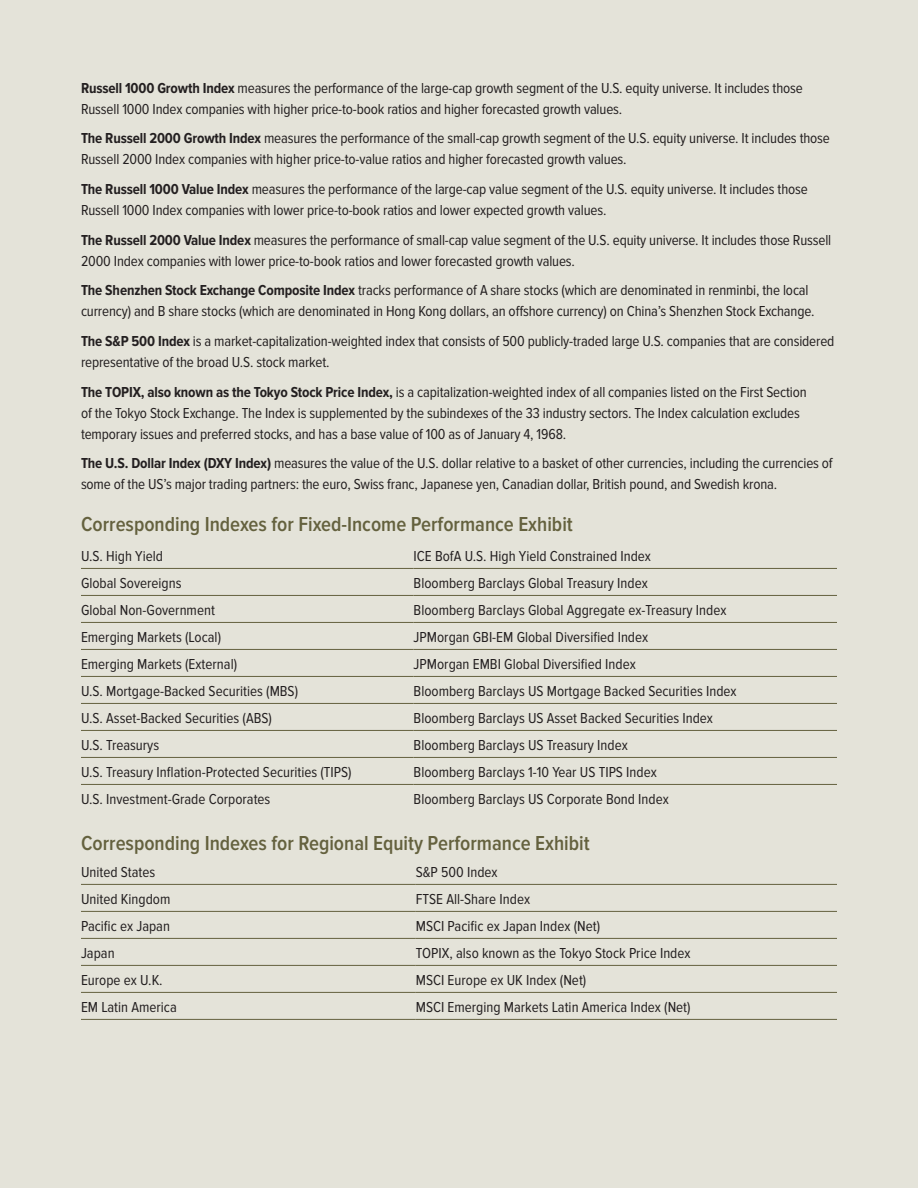
<style>
.page{position:relative;width:918px;height:1188px;background:#e4e3d9}
.page>*{position:absolute;margin:0;border:0;box-sizing:border-box;transform-origin:0 0}
.Head_disclosure{font:600 21px "Proxima Nova Cond";color:#64613e}
.Index_descriptions{font:15px/21px "Proxima Nova Cond";letter-spacing:-.01em;color:#231f20}
.Body_Copy__10pt__R{font:15px "Proxima Nova Cond";color:#231f20}
.s1{font-weight:700}
</style>
<div class="page">
<hr style="left:81px;top:568px;width:333px;height:1px;background:#64613e">
<hr style="left:414px;top:568px;width:423px;height:1px;background:#64613e">
<hr style="left:81px;top:595px;width:333px;height:1px;background:#64613e">
<hr style="left:414px;top:595px;width:423px;height:1px;background:#64613e">
<hr style="left:81px;top:622px;width:333px;height:1px;background:#64613e">
<hr style="left:414px;top:622px;width:423px;height:1px;background:#64613e">
<hr style="left:81px;top:649px;width:333px;height:1px;background:#64613e">
<hr style="left:414px;top:649px;width:423px;height:1px;background:#64613e">
<hr style="left:81px;top:676px;width:333px;height:1px;background:#64613e">
<hr style="left:414px;top:676px;width:423px;height:1px;background:#64613e">
<hr style="left:81px;top:703px;width:333px;height:1px;background:#64613e">
<hr style="left:414px;top:703px;width:423px;height:1px;background:#64613e">
<hr style="left:81px;top:730px;width:333px;height:1px;background:#64613e">
<hr style="left:414px;top:730px;width:423px;height:1px;background:#64613e">
<hr style="left:81px;top:757px;width:333px;height:1px;background:#64613e">
<hr style="left:414px;top:757px;width:423px;height:1px;background:#64613e">
<hr style="left:81px;top:784px;width:333px;height:1px;background:#64613e">
<hr style="left:414px;top:784px;width:423px;height:1px;background:#64613e">
<hr style="left:81px;top:884px;width:335px;height:1px;background:#64613e">
<hr style="left:416px;top:884px;width:421px;height:1px;background:#64613e">
<hr style="left:81px;top:911px;width:335px;height:1px;background:#64613e">
<hr style="left:416px;top:911px;width:421px;height:1px;background:#64613e">
<hr style="left:81px;top:938px;width:335px;height:1px;background:#64613e">
<hr style="left:416px;top:938px;width:421px;height:1px;background:#64613e">
<hr style="left:81px;top:965px;width:335px;height:1px;background:#64613e">
<hr style="left:416px;top:965px;width:421px;height:1px;background:#64613e">
<hr style="left:81px;top:992px;width:335px;height:1px;background:#64613e">
<hr style="left:416px;top:992px;width:421px;height:1px;background:#64613e">
<hr style="left:81px;top:1019px;width:335px;height:1px;background:#64613e">
<hr style="left:416px;top:1019px;width:421px;height:1px;background:#64613e">
<p class="Index_descriptions" style="left:81px;top:78px;width:723px"><span class="s1">Russell 1000 Growth Index</span> measures the performance of the large-cap growth segment of the U.S. equity universe. It includes those<br>Russell 1000 Index companies with higher price-to-book ratios and higher forecasted growth values.</p>
<p class="Index_descriptions" style="left:81px;top:128px;width:750px"><span class="s1">The Russell 2000 Growth Index</span> measures the performance of the small-cap growth segment of the U.S. equity universe. It includes those<br>Russell 2000 Index companies with higher price-to-value ratios and higher forecasted growth values.</p>
<p class="Index_descriptions" style="left:81px;top:179px;width:728px"><span class="s1">The Russell 1000 Value Index</span> measures the performance of the large-cap value segment of the U.S. equity universe. It includes those<br>Russell 1000 Index companies with lower price-to-book ratios and lower expected growth values.</p>
<p class="Index_descriptions" style="left:81px;top:230px;width:752px"><span class="s1">The Russell 2000 Value Index</span> measures the performance of small-cap value segment of the U.S. equity universe. It includes those Russell<br>2000 Index companies with lower price-to-book ratios and lower forecasted growth values.</p>
<p class="Index_descriptions" style="left:81px;top:280px;width:735px"><span class="s1">The Shenzhen Stock Exchange Composite Index</span> tracks performance of A share stocks (which are denominated in renminbi, the local currency) and B share stocks (which are denominated in Hong Kong dollars, an offshore currency) on China’s Shenzhen Stock Exchange.</p>
<p class="Index_descriptions" style="left:81px;top:331px;width:755px"><span class="s1">The S&amp;P 500 Index</span> is a market-capitalization-weighted index that consists of 500 publicly-traded large U.S. companies that are considered representative of the broad U.S. stock market.</p>
<p class="Index_descriptions" style="left:81px;top:382px;width:727px"><span class="s1">The TOPIX, also known as the Tokyo Stock Price Index,</span> is a capitalization-weighted index of all companies listed on the First Section of the Tokyo Stock Exchange. The Index is supplemented by the subindexes of the 33 industry sectors. The Index calculation excludes temporary issues and preferred stocks, and has a base value of 100 as of January 4, 1968.</p>
<p class="Index_descriptions" style="left:81px;top:453px;width:753px"><span class="s1">The U.S. Dollar Index (DXY Index)</span> measures the value of the U.S. dollar relative to a basket of other currencies, including the currencies of some of the US’s major trading partners: the euro, Swiss franc, Japanese yen, Canadian dollar, British pound, and Swedish krona.</p>
<p class="Head_disclosure" style="left:81px;top:512px;width:493px">Corresponding Indexes for Fixed-Income Performance Exhibit</p>
<p class="Body_Copy__10pt__R" style="left:81px;top:548px;width:84px">U.S. High Yield</p>
<p class="Body_Copy__10pt__R" style="left:414px;top:548px;width:239px">ICE BofA U.S. High Yield Constrained Index</p>
<p class="Body_Copy__10pt__R" style="left:81px;top:575px;width:102px">Global Sovereigns</p>
<p class="Body_Copy__10pt__R" style="left:414px;top:575px;width:236px">Bloomberg Barclays Global Treasury Index</p>
<p class="Body_Copy__10pt__R" style="left:81px;top:602px;width:135px">Global Non-Government</p>
<p class="Body_Copy__10pt__R" style="left:414px;top:602px;width:314px">Bloomberg Barclays Global Aggregate ex-Treasury Index</p>
<p class="Body_Copy__10pt__R" style="left:81px;top:629px;width:142px">Emerging Markets (Local)</p>
<p class="Body_Copy__10pt__R" style="left:414px;top:629px;width:236px">JPMorgan GBI-EM Global Diversified Index</p>
<p class="Body_Copy__10pt__R" style="left:81px;top:656px;width:158px">Emerging Markets (External)</p>
<p class="Body_Copy__10pt__R" style="left:414px;top:656px;width:224px">JPMorgan EMBI Global Diversified Index</p>
<p class="Body_Copy__10pt__R" style="left:81px;top:683px;width:219px">U.S. Mortgage-Backed Securities (MBS)</p>
<p class="Body_Copy__10pt__R" style="left:414px;top:683px;width:325px">Bloomberg Barclays US Mortgage Backed Securities Index</p>
<p class="Body_Copy__10pt__R" style="left:81px;top:710px;width:192px">U.S. Asset-Backed Securities (ABS)</p>
<p class="Body_Copy__10pt__R" style="left:414px;top:710px;width:301px">Bloomberg Barclays US Asset Backed Securities Index</p>
<p class="Body_Copy__10pt__R" style="left:81px;top:737px;width:80px">U.S. Treasurys</p>
<p class="Body_Copy__10pt__R" style="left:414px;top:737px;width:216px">Bloomberg Barclays US Treasury Index</p>
<p class="Body_Copy__10pt__R" style="left:81px;top:764px;width:272px">U.S. Treasury Inflation-Protected Securities (TIPS)</p>
<p class="Body_Copy__10pt__R" style="left:414px;top:764px;width:245px">Bloomberg Barclays 1-10 Year US TIPS Index</p>
<p class="Body_Copy__10pt__R" style="left:81px;top:791px;width:191px">U.S. Investment-Grade Corporates</p>
<p class="Body_Copy__10pt__R" style="left:414px;top:791px;width:257px">Bloomberg Barclays US Corporate Bond Index</p>
<p class="Head_disclosure" style="left:81px;top:831px;width:510px">Corresponding Indexes for Regional Equity Performance Exhibit</p>
<p class="Body_Copy__10pt__R" style="left:81px;top:863px;width:76px">United States</p>
<p class="Body_Copy__10pt__R" style="left:416px;top:863px;width:83px">S&amp;P 500 Index</p>
<p class="Body_Copy__10pt__R" style="left:81px;top:890px;width:91px">United Kingdom</p>
<p class="Body_Copy__10pt__R" style="left:416px;top:890px;width:116px">FTSE All-Share Index</p>
<p class="Body_Copy__10pt__R" style="left:81px;top:917px;width:91px">Pacific ex Japan</p>
<p class="Body_Copy__10pt__R" style="left:416px;top:917px;width:186px">MSCI Pacific ex Japan Index (Net)</p>
<p class="Body_Copy__10pt__R" style="left:81px;top:944px;width:35px">Japan</p>
<p class="Body_Copy__10pt__R" style="left:416px;top:944px;width:276px">TOPIX, also known as the Tokyo Stock Price Index</p>
<p class="Body_Copy__10pt__R" style="left:81px;top:971px;width:83px">Europe ex U.K.</p>
<p class="Body_Copy__10pt__R" style="left:416px;top:971px;width:172px">MSCI Europe ex UK Index (Net)</p>
<p class="Body_Copy__10pt__R" style="left:81px;top:998px;width:97px">EM Latin America</p>
<p class="Body_Copy__10pt__R" style="left:416px;top:998px;width:276px">MSCI Emerging Markets Latin America Index (Net)</p>
</div>
